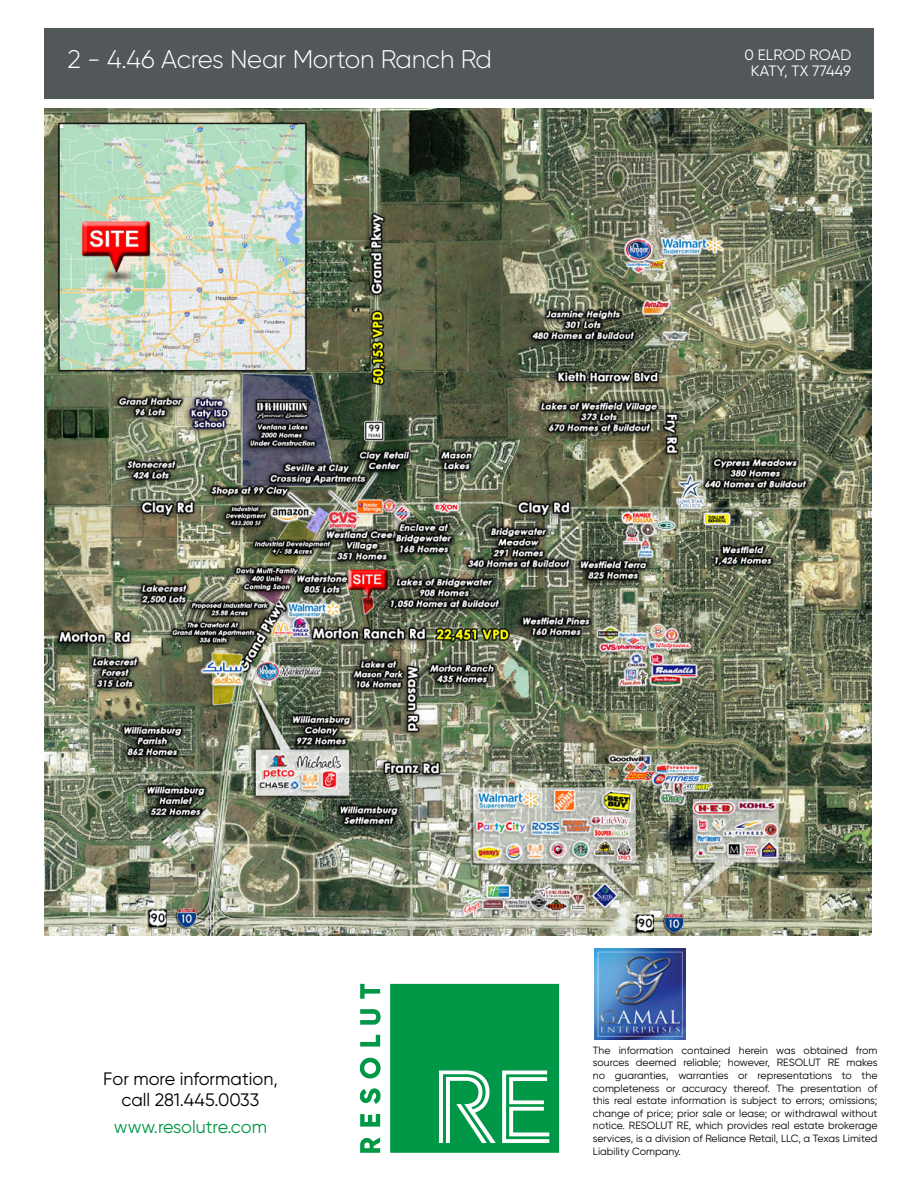
<style>
.page{position:relative;width:918px;height:1188px;background:#fff}
.page>*{position:absolute;margin:0;border:0;box-sizing:border-box;transform-origin:0 0}
.t1{font:300 25.5px "Gilroy";letter-spacing:-.01em;color:#fff}
.t2{font:18px/21.6px "Gilroy";color:#000;text-align:center}
.t3{font:18px "Gilroy";color:#009846}
.t4{font:15px/16.5px "Gilroy";letter-spacing:.01em;color:#fff;text-align:center}
.t5{font:10.5px/12.6px "Gilroy";color:#000;text-align:justify}
</style>
<div class="page">
<svg style="left:360px;top:984px;width:199px;height:169px"></svg>
<div style="left:44px;top:28px;width:830px;height:70px;background:#52575a"></div>
<img style="left:595px;top:948px;width:90px;height:92px">
<img style="left:44px;top:108px;width:828px;height:827px">
<h1 class="t1" style="left:67px;top:44px;width:426px">2 - 4.46 Acres Near Morton Ranch Rd</h1>
<h3 class="t4" style="left:745px;top:46px;width:108px">0 ELROD ROAD<br>KATY, TX 77449</h3>
<h2 class="t2" style="left:103px;top:1067px;width:176px">For more information, call 281.445.0033</h2>
<h2 class="t3" style="left:114px;top:1116px;width:155px">www.resolutre.com</h2>
<p class="t5" style="left:593px;top:1044px;width:286px">The information contained herein was obtained from sources deemed reliable; however, RESOLUT RE makes no guaranties, warranties or representations to the completeness or accuracy thereof. The presentation of this real estate information is subject to errors; omissions; change of price; prior sale or lease; or withdrawal without notice. RESOLUT RE, which provides real estate brokerage services, is a division of Reliance Retail, LLC, a Texas Limited Liability Company.</p>
</div>
